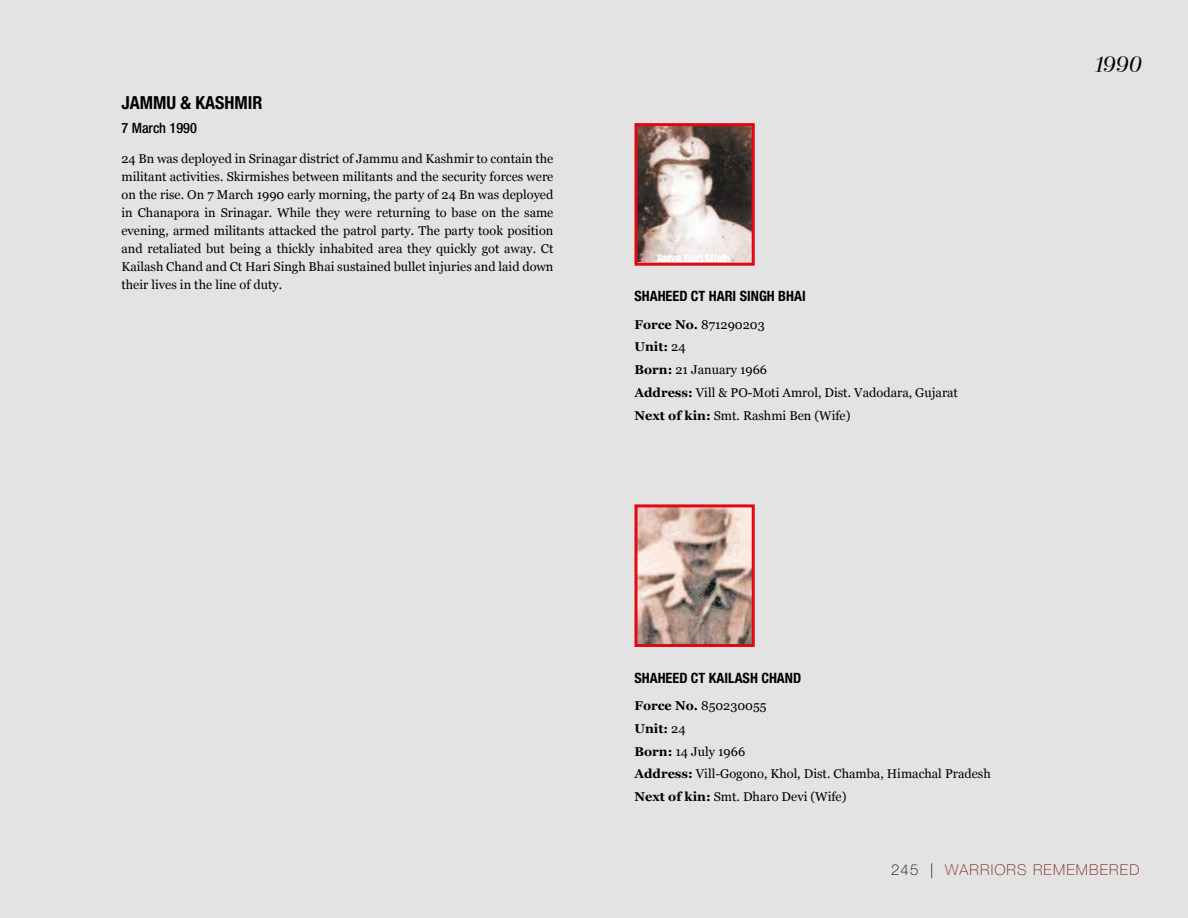
<style>
.page{position:relative;width:1188px;height:918px;background:#e3e3e3}
.page>*{position:absolute;margin:0;border:0;box-sizing:border-box;transform-origin:0 0}
.t1{font:24px "Bellevue";color:#000}
.t2{font:700 condensed 18px "Helvetica Neue LT Std";color:#000}
.t3{font:100 15px "Helvetica Neue LT Std";letter-spacing:.075em;color:#7e1f1b}
.t4{font:700 condensed 14.25px "Helvetica Neue LT Std";color:#000}
.t5{font:500 condensed 14.25px "Helvetica Neue LT Std";color:#000}
.t6{font:12.75px/22.8px "Georgia";color:#000}
.s1{font-weight:700}
.s2{color:#000}
</style>
<div class="page">
<img style="left:638px;top:508px;width:113px;height:135px">
<div style="left:634px;top:504px;width:121px;height:143px;border:3px solid #e30613"></div>
<img style="left:638px;top:127px;width:113px;height:134px">
<div style="left:634px;top:123px;width:121px;height:143px;border:3px solid #e30613"></div>
<h2 class="t2" style="left:122px;top:92px;width:142px">JAMMU &amp; KASHMIR</h2>
<p class="t5" style="left:122px;top:119px;width:77px">7 March 1990</p>
<p class="t6" style="left:122px;top:150px;width:433px;line-height:18px;text-align:justify">24 Bn was deployed in Srinagar district of Jammu and Kashmir to contain the militant activities. Skirmishes between militants and the security forces were on the rise. On 7 March 1990 early morning, the party of 24 Bn was deployed in Chanapora in Srinagar. While they were returning to base on the same evening, armed militants attacked the patrol party. The party took position and retaliated but being a thickly inhabited area they quickly got away. Ct Kailash Chand and Ct Hari Singh Bhai sustained bullet injuries and laid down their lives in the line of duty.</p>
<p class="t4" style="left:634px;top:288px;width:173px">SHAHEED CT HARI SINGH BHAI</p>
<p class="t6" style="left:634px;top:313px;width:325px"><span class="s1">Force No.</span> 871290203<br><span class="s1">Unit:</span> 24<br><span class="s1">Born:</span> 21 January 1966<br><span class="s1">Address:</span> Vill &amp; PO-Moti Amrol, Dist. Vadodara, Gujarat<br><span class="s1">Next of kin:</span> Smt. Rashmi Ben (Wife)</p>
<h1 class="t1" style="left:1091px;top:50px;width:50px">1990</h1>
<p class="t4" style="left:634px;top:669px;width:168px">SHAHEED CT KAILASH CHAND</p>
<p class="t6" style="left:634px;top:694px;width:358px"><span class="s1">Force No.</span> 850230055<br><span class="s1">Unit:</span> 24<br><span class="s1">Born:</span> 14 July 1966<br><span class="s1">Address:</span> Vill-Gogono, Khol, Dist. Chamba, Himachal Pradesh<br><span class="s1">Next of kin:</span> Smt. Dharo Devi (Wife)</p>
<p class="t3" style="left:891px;top:861px;width:250px"><span class="s2">245 |</span> WARRIORS REMEMBERED</p>
</div>
